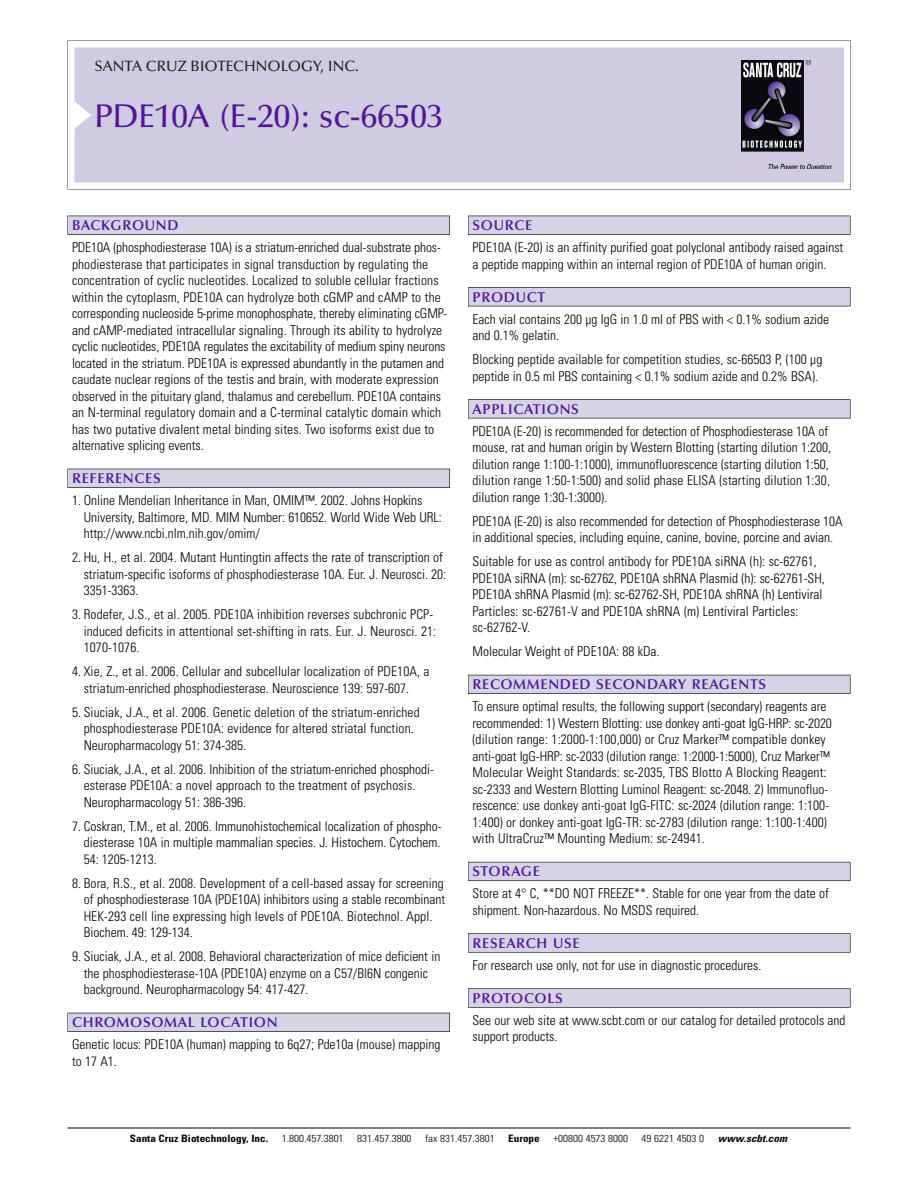
<style>
.page{position:relative;width:918px;height:1188px;background:#fff}
.page>*{position:absolute;margin:0;border:0;box-sizing:border-box;transform-origin:0 0}
.t1{font:500 33px "Optima";color:#511695}
.t2{font:500 15px "Optima";color:#231f20}
.t3{font:600 14.25px "Optima";letter-spacing:.05em;color:#511695}
.t4{font:300 condensed 13.5px/16.5px "Univers";color:#000}
.t5{font:300 condensed 10.2px "Univers";color:#000;scale:1.1 1}
.t6{font:700 condensed 10.2px "Univers";color:#000;scale:1.1 1}
.t7{font:italic 700 condensed 10.2px "Univers";letter-spacing:.005em;color:#000;scale:1.1 1}
</style>
<div class="page">
<svg style="left:68px;top:40px;width:783px;height:149px"></svg>
<div style="left:74px;top:47px;width:770px;height:135px;background:#d1cae3"></div>
<img style="left:741px;top:60px;width:90px;height:108px">
<div style="left:68px;top:216px;width:382px;height:19px;background:#525155"></div>
<div style="left:68px;top:216px;width:381px;height:18px;background:#d7d3e7"></div>
<div style="left:68px;top:469px;width:382px;height:19px;background:#515055"></div>
<div style="left:68px;top:469px;width:381px;height:18px;background:#d7d3e7"></div>
<div style="left:68px;top:1013px;width:382px;height:19px;background:#525158"></div>
<div style="left:68px;top:1013px;width:381px;height:18px;background:#d7d3e7"></div>
<div style="left:468px;top:216px;width:382px;height:19px;background:#525155"></div>
<div style="left:468px;top:216px;width:382px;height:18px;background:#d7d3e7"></div>
<div style="left:468px;top:287px;width:382px;height:19px;background:#525155"></div>
<div style="left:468px;top:288px;width:382px;height:18px;background:#d7d3e7"></div>
<div style="left:468px;top:399px;width:382px;height:19px;background:#545357"></div>
<div style="left:468px;top:400px;width:382px;height:18px;background:#d7d3e7"></div>
<div style="left:468px;top:675px;width:382px;height:19px;background:#54535a"></div>
<div style="left:468px;top:675px;width:382px;height:18px;background:#d7d3e7"></div>
<div style="left:468px;top:862px;width:382px;height:19px;background:#5b5a62"></div>
<div style="left:468px;top:862px;width:382px;height:18px;background:#d7d3e7"></div>
<div style="left:468px;top:933px;width:382px;height:20px;background:#666667"></div>
<div style="left:468px;top:934px;width:382px;height:18px;background:#d7d3e7"></div>
<div style="left:468px;top:988px;width:382px;height:20px;background:#666"></div>
<div style="left:468px;top:989px;width:382px;height:18px;background:#d7d3e7"></div>
<hr style="left:68px;top:1128px;width:782px;height:1px;background:#000">
<p class="t2" style="left:94px;top:61px;width:266px">SANTA CRUZ BIOTECHNOLOGY, INC.</p>
<h1 class="t1" style="left:94px;top:103px;width:350px">PDE10A (E-20): sc-66503</h1>
<p class="t3" style="left:72px;top:219px;width:108px">BACKGROUND</p>
<p class="t4" style="left:72px;top:240px;width:377px">PDE10A (phosphodiesterase 10A) is a striatum-enriched dual-substrate phos&shy;phodiesterase that participates in signal transduction by regulating the concentration of cyclic nucleotides. Localized to soluble cellular fractions within the cytoplasm, PDE10A can hydrolyze both cGMP and cAMP to the corresponding nucleoside 5-prime monophosphate, thereby eliminating cGMP&shy;and cAMP-mediated intracellular signaling. Through its ability to hydrolyze cyclic nucleotides, PDE10A regulates the excitability of medium spiny neurons located in the striatum. PDE10A is expressed abundantly in the putamen and caudate nuclear regions of the testis and brain, with moderate expression observed in the pituitary gland, thalamus and cerebellum. PDE10A contains an N-terminal regulatory domain and a C-terminal catalytic domain which has two putative divalent metal binding sites. Two isoforms exist due to alternative splicing events.</p>
<p class="t3" style="left:72px;top:473px;width:90px">REFERENCES</p>
<p class="t4" style="left:84px;top:493px;width:360px;text-indent:-12px">1. Online Mendelian Inheritance in Man, OMIM™. 2002. Johns Hopkins<br>University, Baltimore, MD. MIM Number: 610652. World Wide Web URL: http://www.ncbi.nlm.nih.gov/omim/</p>
<p class="t4" style="left:84px;top:550px;width:364px;text-indent:-12px">2. Hu, H., et al. 2004. Mutant Huntingtin affects the rate of transcription of striatum-specific isoforms of phosphodiesterase 10A. Eur. J. Neurosci. 20:<br>3351-3363.</p>
<p class="t4" style="left:84px;top:607px;width:354px;text-indent:-12px">3. Rodefer, J.S., et al. 2005. PDE10A inhibition reverses subchronic PCP&shy;induced deficits in attentional set-shifting in rats. Eur. J. Neurosci. 21:<br>1070-1076.</p>
<p class="t4" style="left:84px;top:664px;width:347px;text-indent:-12px">4. Xie, Z., et al. 2006. Cellular and subcellular localization of PDE10A, a striatum-enriched phosphodiesterase. Neuroscience 139: 597-607.</p>
<p class="t4" style="left:84px;top:705px;width:338px;text-indent:-12px">5. Siuciak, J.A., et al. 2006. Genetic deletion of the striatum-enriched phosphodiesterase PDE10A: evidence for altered striatal function.<br>Neuropharmacology 51: 374-385.</p>
<p class="t4" style="left:84px;top:762px;width:352px;text-indent:-12px">6. Siuciak, J.A., et al. 2006. Inhibition of the striatum-enriched phosphodi&shy;esterase PDE10A: a novel approach to the treatment of psychosis.<br>Neuropharmacology 51: 386-396.</p>
<p class="t4" style="left:84px;top:819px;width:359px;text-align:justify;text-indent:-12px">7. Coskran, T.M., et al. 2006. Immunohistochemical localization of phospho&shy;diesterase 10A in multiple mammalian species. J. Histochem. Cytochem.<br>54: 1205-1213.</p>
<p class="t4" style="left:84px;top:876px;width:363px;text-indent:-12px">8. Bora, R.S., et al. 2008. Development of a cell-based assay for screening of phosphodiesterase 10A (PDE10A) inhibitors using a stable recombinant HEK-293 cell line expressing high levels of PDE10A. Biotechnol. Appl.<br>Biochem. 49: 129-134.</p>
<p class="t4" style="left:84px;top:949px;width:358px;text-indent:-12px">9. Siuciak, J.A., et al. 2008. Behavioral characterization of mice deficient in the phosphodiesterase-10A (PDE10A) enzyme on a C57/Bl6N congenic background. Neuropharmacology 54: 417-427.</p>
<p class="t3" style="left:72px;top:1017px;width:207px">CHROMOSOMAL LOCATION</p>
<p class="t4" style="left:72px;top:1037px;width:370px">Genetic locus: PDE10A (human) mapping to 6q27; Pde10a (mouse) mapping to 17 A1.</p>
<p class="t3" style="left:473px;top:219px;width:61px">SOURCE</p>
<p class="t4" style="left:473px;top:240px;width:372px">PDE10A (E-20) is an affinity purified goat polyclonal antibody raised against a peptide mapping within an internal region of PDE10A of human origin.</p>
<p class="t3" style="left:473px;top:291px;width:74px">PRODUCT</p>
<p class="t4" style="left:473px;top:312px;width:358px">Each vial contains 200 µg IgG in 1.0 ml of PBS with &lt; 0.1% sodium azide and 0.1% gelatin.</p>
<p class="t4" style="left:473px;top:352px;width:351px">Blocking peptide available for competition studies, sc-66503 P, (100 µg peptide in 0.5 ml PBS containing &lt; 0.1% sodium azide and 0.2% BSA).</p>
<p class="t3" style="left:473px;top:403px;width:108px">APPLICATIONS</p>
<p class="t4" style="left:473px;top:424px;width:360px">PDE10A (E-20) is recommended for detection of Phosphodiesterase 10A of mouse, rat and human origin by Western Blotting (starting dilution 1:200, dilution range 1:100-1:1000), immunofluorescence (starting dilution 1:50, dilution range 1:50-1:500) and solid phase ELISA (starting dilution 1:30, dilution range 1:30-1:3000).</p>
<p class="t4" style="left:473px;top:514px;width:372px">PDE10A (E-20) is also recommended for detection of Phosphodiesterase 10A in additional species, including equine, canine, bovine, porcine and avian.</p>
<p class="t4" style="left:473px;top:554px;width:354px">Suitable for use as control antibody for PDE10A siRNA (h): sc-62761, PDE10A siRNA (m): sc-62762, PDE10A shRNA Plasmid (h): sc-62761-SH, PDE10A shRNA Plasmid (m): sc-62762-SH, PDE10A shRNA (h) Lentiviral Particles: sc-62761-V and PDE10A shRNA (m) Lentiviral Particles: sc-62762-V.</p>
<p class="t4" style="left:473px;top:644px;width:189px">Molecular Weight of PDE10A: 88 kDa.</p>
<p class="t3" style="left:473px;top:679px;width:295px">RECOMMENDED SECONDARY REAGENTS</p>
<p class="t4" style="left:473px;top:699px;width:361px">To ensure optimal results, the following support (secondary) reagents are recommended: 1) Western Blotting: use donkey anti-goat IgG-HRP: sc-2020 (dilution range: 1:2000-1:100,000) or Cruz Marker™ compatible donkey anti-goat IgG-HRP: sc-2033 (dilution range: 1:2000-1:5000), Cruz Marker™ Molecular Weight Standards: sc-2035, TBS Blotto A Blocking Reagent: sc-2333 and Western Blotting Luminol Reagent: sc-2048. 2) Immunofluo&shy;rescence: use donkey anti-goat IgG-FITC: sc-2024 (dilution range: 1:100- 1:400) or donkey anti-goat IgG-TR: sc-2783 (dilution range: 1:100-1:400) with UltraCruz™ Mounting Medium: sc-24941.</p>
<p class="t3" style="left:473px;top:866px;width:69px">STORAGE</p>
<p class="t4" style="left:473px;top:886px;width:358px">Store at 4° C, **DO NOT FREEZE**. Stable for one year from the date of shipment. Non-hazardous. No MSDS required.</p>
<p class="t3" style="left:473px;top:937px;width:109px">RESEARCH USE</p>
<p class="t4" style="left:473px;top:958px;width:290px">For research use only, not for use in diagnostic procedures.</p>
<p class="t3" style="left:473px;top:992px;width:92px">PROTOCOLS</p>
<p class="t4" style="left:473px;top:1013px;width:375px">See our web site at www.scbt.com or our catalog for detailed protocols and support products.</p>
<p class="t6" style="left:130px;top:1135px;width:127px">Santa Cruz Biotechnology, Inc.</p>
<p class="t5" style="left:282px;top:1135px;width:58px">1.800.457.3801</p>
<p class="t5" style="left:357px;top:1135px;width:51px">831.457.3800</p>
<p class="t5" style="left:425px;top:1135px;width:65px">fax 831.457.3801</p>
<p class="t6" style="left:508px;top:1135px;width:30px">Europe</p>
<p class="t5" style="left:553px;top:1135px;width:69px">+00800 4573 8000</p>
<p class="t5" style="left:642px;top:1135px;width:58px">49 6221 4503 0</p>
<p class="t7" style="left:718px;top:1135px;width:64px">www.scbt.com</p>
</div>
